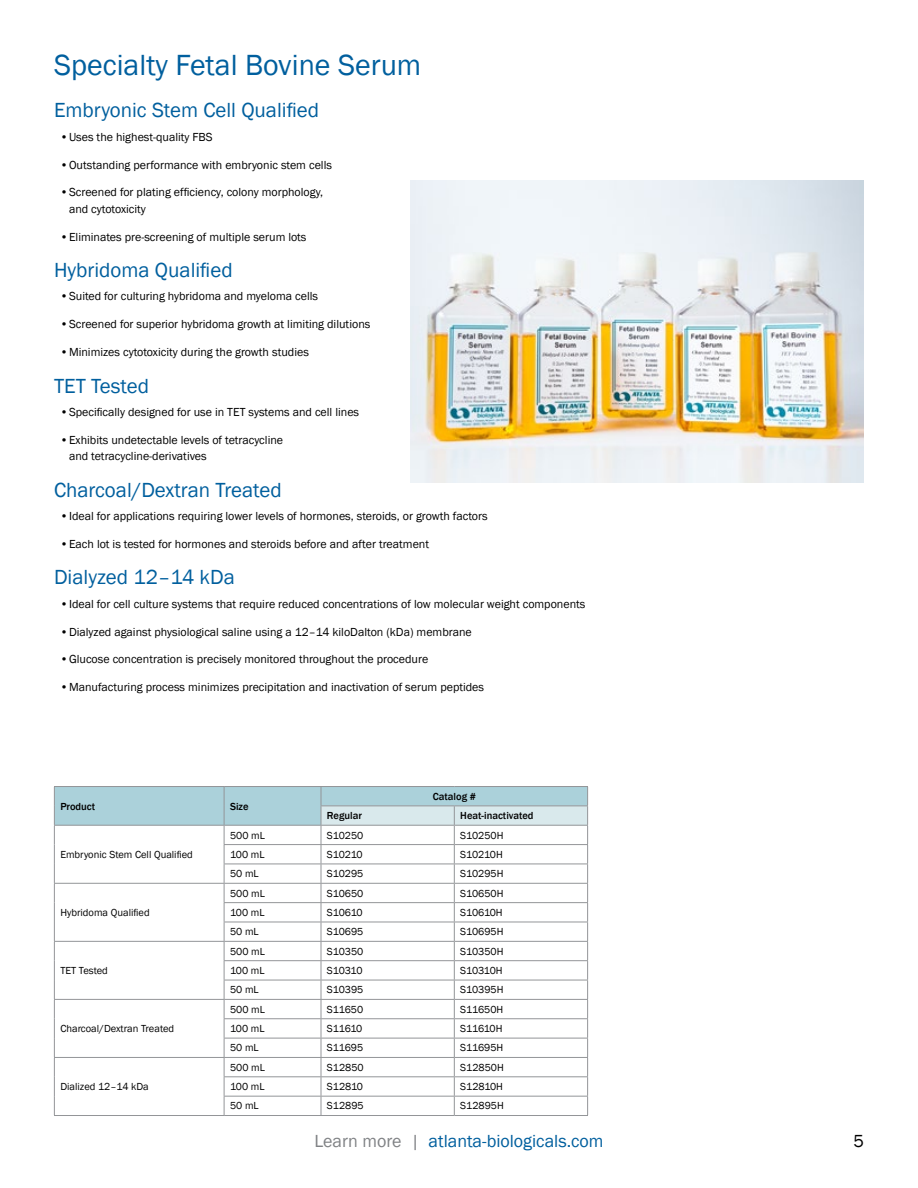
<style>
.page{position:relative;width:918px;height:1188px;background:#fff}
.page>*{position:absolute;margin:0;border:0;box-sizing:border-box;transform-origin:0 0}
.t1{font:30px "Franklin Gothic";color:#005f9e}
.t2{font:21px "Franklin Gothic";color:#005f9e}
.t3{font:18px "Franklin Gothic";color:#005f9e}
.t4{font:18px "Franklin Gothic";color:#000}
.t5{font:12px/16.5px "Franklin Gothic";color:#000}
.t6{font:10.5px "Franklin Gothic";color:#000}
.t7{font:500 10.5px "Franklin Gothic";color:#000}
.t8{font:10.5px "Franklin Gothic";letter-spacing:-.025em;color:#000}
.s1{color:#808285}
</style>
<div class="page">
<hr style="left:54px;top:786px;width:170px;height:1px;background:#939598">
<hr style="left:224px;top:786px;width:97px;height:1px;background:#939598">
<hr style="left:54px;top:1115px;width:170px;height:1px;background:#939598">
<hr style="left:224px;top:1115px;width:97px;height:1px;background:#939598">
<hr style="left:321px;top:1115px;width:133px;height:1px;background:#939598">
<hr style="left:454px;top:1115px;width:134px;height:1px;background:#939598">
<hr style="left:321px;top:786px;width:133px;height:1px;background:#939598">
<hr style="left:454px;top:786px;width:134px;height:1px;background:#939598">
<svg style="left:54px;top:787px;width:534px;height:328px"></svg>
<hr style="left:321px;top:806px;width:133px;height:1px;background:#939598">
<hr style="left:454px;top:806px;width:134px;height:1px;background:#939598">
<img style="left:410px;top:180px;width:454px;height:303px">
<h1 class="t1" style="left:54px;top:46px;width:369px">Specialty Fetal Bovine Serum</h1>
<h2 class="t2" style="left:54px;top:97px;width:267px">Embryonic Stem Cell Qualified</h2>
<p class="t5" style="left:60px;top:129px;width:154px">•Uses the highest-quality FBS</p>
<p class="t5" style="left:60px;top:157px;width:274px">•Outstanding performance with embryonic stem cells</p>
<p class="t5" style="left:69px;top:184px;width:256px;text-indent:-9px">•Screened for plating efficiency, colony morphology, and cytotoxicity</p>
<p class="t5" style="left:60px;top:229px;width:248px">•Eliminates pre-screening of multiple serum lots</p>
<h2 class="t2" style="left:54px;top:257px;width:180px">Hybridoma Qualified</h2>
<p class="t5" style="left:60px;top:288px;width:260px">•Suited for culturing hybridoma and myeloma cells</p>
<p class="t5" style="left:60px;top:316px;width:312px">•Screened for superior hybridoma growth at limiting dilutions</p>
<p class="t5" style="left:60px;top:344px;width:250px">•Minimizes cytotoxicity during the growth studies</p>
<h2 class="t2" style="left:54px;top:373px;width:97px">TET Tested</h2>
<p class="t5" style="left:60px;top:404px;width:301px">•Specifically designed for use in TET systems and cell lines</p>
<p class="t5" style="left:69px;top:432px;width:216px;text-indent:-9px">•Exhibits undetectable levels of tetracycline and tetracycline-derivatives</p>
<h2 class="t2" style="left:54px;top:477px;width:229px">Charcoal/Dextran Treated</h2>
<p class="t5" style="left:60px;top:508px;width:429px">•Ideal for applications requiring lower levels of hormones, steroids, or growth factors</p>
<p class="t5" style="left:60px;top:536px;width:371px">•Each lot is tested for hormones and steroids before and after treatment</p>
<h2 class="t2" style="left:54px;top:564px;width:182px">Dialyzed 12–14 kDa</h2>
<p class="t5" style="left:60px;top:596px;width:527px">•Ideal for cell culture systems that require reduced concentrations of low molecular weight components</p>
<p class="t5" style="left:60px;top:624px;width:413px">•Dialyzed against physiological saline using a 12–14 kiloDalton (kDa) membrane</p>
<p class="t5" style="left:60px;top:651px;width:370px">•Glucose concentration is precisely monitored throughout the procedure</p>
<p class="t5" style="left:60px;top:679px;width:426px">•Manufacturing process minimizes precipitation and inactivation of serum peptides</p>
<p class="t7" style="left:60px;top:800px;width:36px">Product</p>
<p class="t7" style="left:230px;top:800px;width:20px">Size</p>
<p class="t7" style="left:433px;top:790px;width:45px">Catalog #</p>
<p class="t7" style="left:327px;top:809px;width:36px">Regular</p>
<p class="t7" style="left:460px;top:809px;width:75px">Heat-inactivated</p>
<p class="t6" style="left:60px;top:848px;width:134px">Embryonic Stem Cell Qualified</p>
<p class="t6" style="left:60px;top:906px;width:91px">Hybridoma Qualified</p>
<p class="t6" style="left:60px;top:964px;width:49px">TET Tested</p>
<p class="t6" style="left:60px;top:1022px;width:115px">Charcoal/Dextran Treated</p>
<p class="t6" style="left:60px;top:1080px;width:90px">Dialized 12–14 kDa</p>
<p class="t6" style="left:230px;top:829px;width:36px">500 mL</p>
<p class="t6" style="left:327px;top:829px;width:38px">S10250</p>
<p class="t6" style="left:460px;top:829px;width:45px">S10250H</p>
<p class="t6" style="left:230px;top:848px;width:36px">100 mL</p>
<p class="t6" style="left:327px;top:848px;width:37px">S10210</p>
<p class="t6" style="left:460px;top:848px;width:44px">S10210H</p>
<p class="t6" style="left:230px;top:867px;width:30px">50 mL</p>
<p class="t6" style="left:327px;top:867px;width:38px">S10295</p>
<p class="t6" style="left:460px;top:867px;width:45px">S10295H</p>
<p class="t6" style="left:230px;top:887px;width:36px">500 mL</p>
<p class="t6" style="left:327px;top:887px;width:38px">S10650</p>
<p class="t6" style="left:460px;top:887px;width:45px">S10650H</p>
<p class="t6" style="left:230px;top:906px;width:36px">100 mL</p>
<p class="t6" style="left:327px;top:906px;width:37px">S10610</p>
<p class="t6" style="left:460px;top:906px;width:44px">S10610H</p>
<p class="t6" style="left:230px;top:925px;width:30px">50 mL</p>
<p class="t6" style="left:327px;top:925px;width:38px">S10695</p>
<p class="t6" style="left:460px;top:925px;width:45px">S10695H</p>
<p class="t6" style="left:230px;top:945px;width:36px">500 mL</p>
<p class="t6" style="left:327px;top:945px;width:38px">S10350</p>
<p class="t6" style="left:460px;top:945px;width:45px">S10350H</p>
<p class="t6" style="left:230px;top:964px;width:36px">100 mL</p>
<p class="t6" style="left:327px;top:964px;width:37px">S10310</p>
<p class="t6" style="left:460px;top:964px;width:44px">S10310H</p>
<p class="t6" style="left:230px;top:983px;width:30px">50 mL</p>
<p class="t6" style="left:327px;top:983px;width:38px">S10395</p>
<p class="t6" style="left:460px;top:983px;width:45px">S10395H</p>
<p class="t6" style="left:230px;top:1003px;width:36px">500 mL</p>
<p class="t6" style="left:327px;top:1003px;width:38px">S11650</p>
<p class="t6" style="left:460px;top:1003px;width:44px">S11650H</p>
<p class="t6" style="left:230px;top:1022px;width:36px">100 mL</p>
<p class="t6" style="left:327px;top:1022px;width:37px">S11610</p>
<p class="t8" style="left:460px;top:1022px;width:44px">S11610H</p>
<p class="t6" style="left:230px;top:1041px;width:30px">50 mL</p>
<p class="t6" style="left:327px;top:1041px;width:38px">S11695</p>
<p class="t6" style="left:460px;top:1041px;width:44px">S11695H</p>
<p class="t6" style="left:230px;top:1061px;width:36px">500 mL</p>
<p class="t6" style="left:327px;top:1061px;width:38px">S12850</p>
<p class="t6" style="left:460px;top:1061px;width:45px">S12850H</p>
<p class="t6" style="left:230px;top:1080px;width:36px">100 mL</p>
<p class="t6" style="left:327px;top:1080px;width:38px">S12810</p>
<p class="t6" style="left:460px;top:1080px;width:44px">S12810H</p>
<p class="t6" style="left:230px;top:1099px;width:30px">50 mL</p>
<p class="t6" style="left:327px;top:1099px;width:38px">S12895</p>
<p class="t6" style="left:460px;top:1099px;width:45px">S12895H</p>
<h3 class="t3" style="left:314px;top:1129px;width:291px"><span class="s1">Learn more |</span> atlanta-biologicals.com</h3>
<h3 class="t4" style="left:853px;top:1129px;width:12px">5</h3>
</div>
